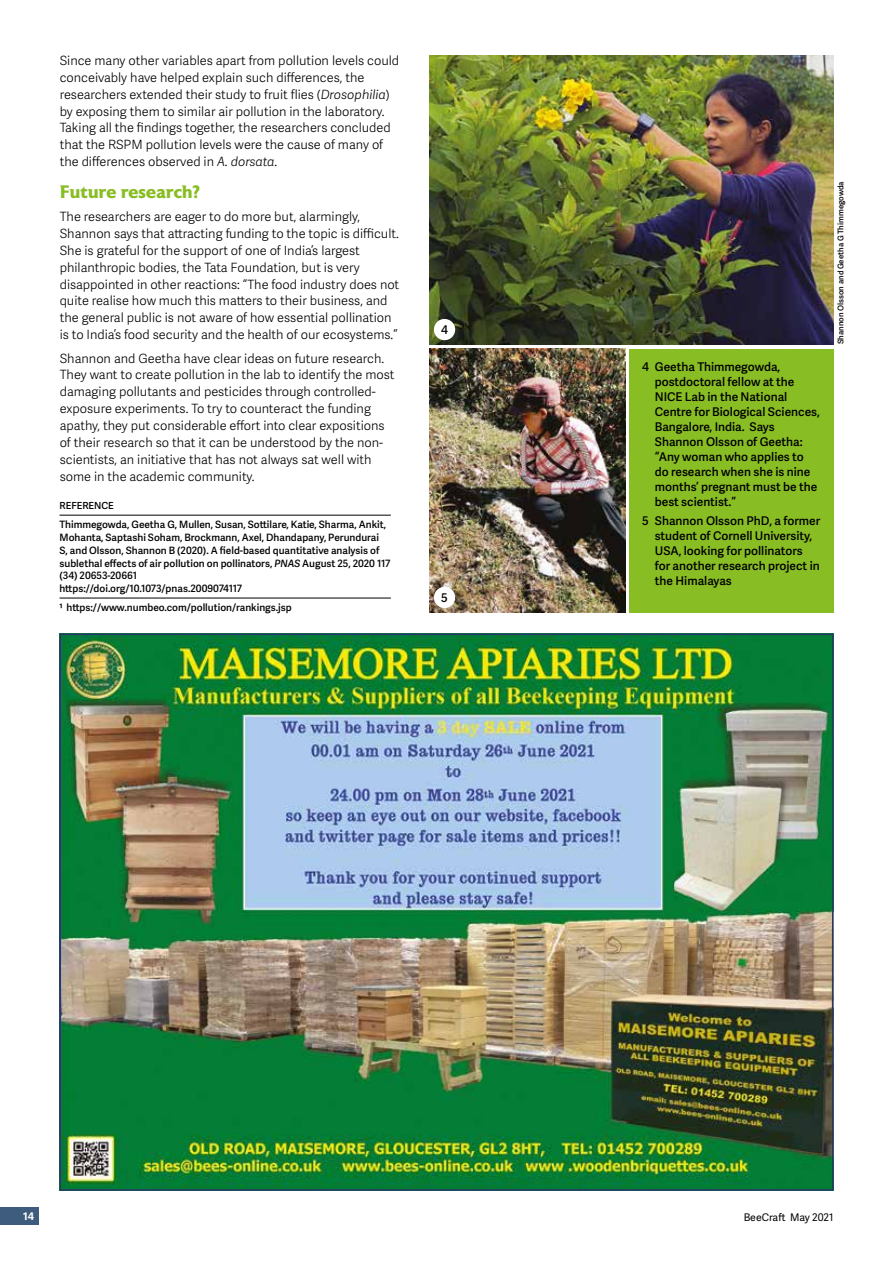
<style>
.page{position:relative;width:893px;height:1263px;background:#fff}
.page>*{position:absolute;margin:0;border:0;box-sizing:border-box;transform-origin:0 0}
.t1{font:700 18px "Astoria";color:#89bd24}
.t2{font:300 12.75px/17px "Adelle Sans";color:#000}
.t3{font:600 12px/15px "Adelle Sans";color:#000}
.t4{font:10.5px "Adelle Sans";color:#000}
.t5{font:700 10.5px "Adelle Sans";color:#fff}
.t6{font:600 10.2px/12.8px "Adelle Sans";color:#000}
.t7{font:600 9.75px "Adelle Sans";color:#000}
.t8{font:600 7.8px "Adelle Sans";color:#000}
.s1{font-style:italic}
</style>
<div class="page">
<div style="left:0;top:1208px;width:38px;height:17px;background:#3e5c7e"></div>
<img style="left:429px;top:55px;width:404px;height:289px">
<hr style="left:60px;top:515px;width:331px;height:1px;background:#000">
<hr style="left:60px;top:598px;width:331px;height:1px;background:#000">
<img style="left:429px;top:349px;width:196px;height:263px">
<div style="left:629px;top:349px;width:204px;height:263px;background:#89bd24"></div>
<div style="left:434px;top:319px;width:21px;height:21px;background:#fff;border-radius:50%"></div>
<div style="left:434px;top:587px;width:21px;height:21px;background:#fff;border-radius:50%"></div>
<img style="left:63px;top:637px;width:767px;height:551px">
<p class="t2" style="left:60px;top:51px;width:341px">Since many other variables apart from pollution levels could conceivably have helped explain such differences, the researchers extended their study to fruit flies (<span class="s1">Drosophilia</span>) by exposing them to similar air pollution in the laboratory.<br>Taking all the findings together, the researchers concluded that the RSPM pollution levels were the cause of many of the differences observed in <span class="s1">A. dorsata</span>.</p>
<h1 class="t1" style="left:60px;top:181px;width:141px">Future research?</h1>
<p class="t2" style="left:60px;top:208px;width:341px">The researchers are eager to do more but, alarmingly, Shannon says that attracting funding to the topic is difficult.<br>She is grateful for the support of one of India’s largest philanthropic bodies, the Tata Foundation, but is very disappointed in other reactions: “The food industry does not quite realise how much this matters to their business, and the general public is not aware of how essential pollination is to India’s food security and the health of our ecosystems.”</p>
<p class="t2" style="left:60px;top:349px;width:336px">Shannon and Geetha have clear ideas on future research.<br>They want to create pollution in the lab to identify the most damaging pollutants and pesticides through controlled&shy;exposure experiments. To try to counteract the funding apathy, they put considerable effort into clear expositions of their research so that it can be understood by the non&shy;scientists, an initiative that has not always sat well with some in the academic community.</p>
<p class="t7" style="left:60px;top:499px;width:56px">REFERENCE</p>
<p class="t6" style="left:60px;top:518px;width:332px">Thimmegowda, Geetha G, Mullen, Susan, Sottilare, Katie, Sharma, Ankit, Mohanta, Saptashi Soham, Brockmann, Axel, Dhandapany, Perundurai<br>S, and Olsson, Shannon B (2020). A field-based quantitative analysis of sublethal effects of air pollution on pollinators, <span class="s1">PNAS</span> August 25, 2020 117 (34) 20653-20661<br>https://doi.org/10.1073/pnas.2009074117</p>
<p class="t6" style="left:60px;top:601px;width:234px">1 https://www.numbeo.com/pollution/rankings.jsp</p>
<p class="t3" style="left:441px;top:321px;width:8px">4</p>
<p class="t3" style="left:441px;top:589px;width:8px">5</p>
<p class="t3" style="left:655px;top:358px;width:167px;text-indent:-13px">4 Geetha Thimmegowda, postdoctoral fellow at the<br>NICE Lab in the National<br>Centre for Biological Sciences,<br>Bangalore, India. Says<br>Shannon Olsson of Geetha: “Any woman who applies to do research when she is nine months’ pregnant must be the best scientist.”</p>
<p class="t3" style="left:655px;top:512px;width:167px;text-indent:-13px">5 Shannon Olsson PhD, a former student of Cornell University,<br>USA, looking for pollinators for another research project in the Himalayas</p>
<p class="t8" style="left:835px;top:344px;width:165px;rotate:-90deg">Shannon Olsson and Geetha G Thimmegowda</p>
<p class="t5" style="left:23px;top:1208px;width:12px">14</p>
<p class="t4" style="left:744px;top:1210px;width:91px">BeeCraft May 2021</p>
</div>
